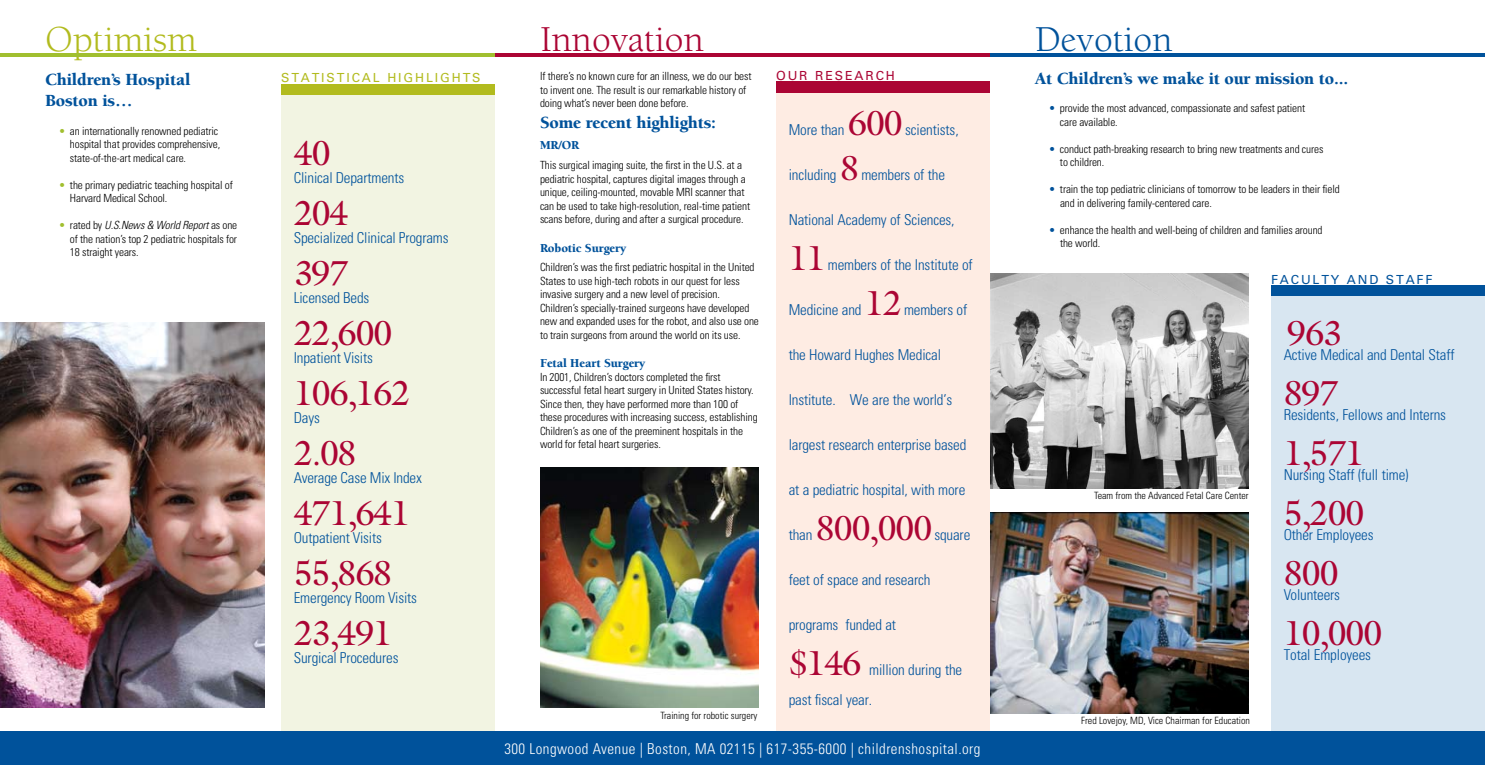
<style>
.page{position:relative;width:1485px;height:765px;background:#fff}
.page>*{position:absolute;margin:0;border:0;box-sizing:border-box;transform-origin:0 0}
.t1{font:37.5px "Berkeley";color:#ab0534}
.t2{font:37.5px "Berkeley";color:#b2bb1e}
.t3{font:37.5px "Berkeley";color:#00529b}
.t4{font:35px "Galliard";letter-spacing:-.05em;color:#ab0534}
.t5{font:900 17.5px/21px "Berkeley";letter-spacing:-.01em;color:#00529b}
.t6{font:300 condensed 15px/30px "Univers";letter-spacing:-.01em;color:#00529b}
.t7{font:300 condensed 15px "Univers";letter-spacing:.03em;color:#fff}
.t8{font:900 12.5px "Berkeley";letter-spacing:-.01em;color:#00529b}
.t9{font:12.5px "Univers";letter-spacing:.15em;color:#b2bb1e}
.t10{font:12.5px "Univers";letter-spacing:.15em;color:#00529b}
.t11{font:12.5px "Univers";letter-spacing:.15em;color:#ab0534}
.t12{font:300 condensed 11.25px/13.5px "Univers";letter-spacing:-.01em;color:#000}
.t13{font:300 condensed 10px "Univers";color:#000}
.s1{color:#a1bf2f}
.s2{font-style:italic}
.s3{color:#00529b}
</style>
<div class="page">
<img style="left:540px;top:468px;width:219px;height:240px">
<div style="left:281px;top:84px;width:214px;height:12px;background:#b2bb1e"></div>
<div style="left:281px;top:95px;width:214px;height:637px;background:#f2f4e2"></div>
<img style="left:0;top:323px;width:265px;height:385px">
<hr style="left:0;top:53px;width:499px;height:3px;background:#a1bf2f">
<hr style="left:495px;top:53px;width:506px;height:3px;background:#ab0534">
<hr style="left:990px;top:53px;width:495px;height:3px;background:#00529b">
<div style="left:1271px;top:285px;width:214px;height:12px;background:#00529b"></div>
<div style="left:1271px;top:297px;width:214px;height:440px;background:#d8e6f1"></div>
<img style="left:990px;top:274px;width:259px;height:215px">
<img style="left:990px;top:512px;width:259px;height:202px">
<div style="left:776px;top:81px;width:214px;height:12px;background:#ab0534"></div>
<div style="left:776px;top:93px;width:214px;height:638px;background:#feece3"></div>
<div style="left:0;top:731px;width:1485px;height:34px;background:#00529b"></div>
<h1 class="t2" style="left:45px;top:20px;width:154px">Optimism</h1>
<h1 class="t1" style="left:540px;top:20px;width:165px">Innovation</h1>
<p class="t9" style="left:281px;top:71px;width:201px">STATISTIC AL HIGH LIGH TS</p>
<p class="t12" style="left:540px;top:69px;width:213px">If there’s no known cure for an illness, we do our best to invent one. The result is our remarkable history of doing what’s never been done before.</p>
<h3 class="t5" style="left:540px;top:112px;width:178px">Some recent highlights:</h3>
<p class="t8" style="left:540px;top:139px;width:41px">MR/OR</p>
<p class="t12" style="left:540px;top:158px;width:212px">This surgical imaging suite, the first in the U.S. at a pediatric hospital, captures digital images through a unique, ceiling-mounted, movable MRI scanner that can be used to take high-resolution, real-time patient scans before, during and after a surgical procedure.</p>
<p class="t8" style="left:540px;top:241px;width:88px">Robotic Surgery</p>
<p class="t12" style="left:540px;top:261px;width:220px">Children’s was the first pediatric hospital in the United States to use high-tech robots in our quest for less invasive surgery and a new level of precision.<br>Children’s specially-trained surgeons have developed new and expanded uses for the robot, and also use one to train surgeons from around the world on its use.</p>
<p class="t8" style="left:540px;top:357px;width:107px">Fetal Heart Surgery</p>
<p class="t12" style="left:540px;top:370px;width:219px">In 2001, Children’s doctors completed the first successful fetal heart surgery in United States history.<br>Since then, they have performed more than 100 of these procedures with increasing success, establishing Children’s as one of the preeminent hospitals in the world for fetal heart surgeries.</p>
<h3 class="t5" style="left:45px;top:69px;width:147px">Children’s Hospital<br>Boston is…</h3>
<p class="t12" style="left:70px;top:124px;width:152px;text-indent:-11px"><span class="s1">•</span> an internationally renowned pediatric hospital that provides comprehensive, state-of-the-art medical care.</p>
<p class="t12" style="left:70px;top:178px;width:164px;text-indent:-11px"><span class="s1">•</span> the primary pediatric teaching hospital of<br>Harvard Medical School.</p>
<p class="t12" style="left:70px;top:218px;width:169px;text-align:justify;text-indent:-11px"><span class="s1">•</span> rated by <span class="s2">U.S.News &amp; World Report</span> as one of the nation’s top 2 pediatric hospitals for 18 straight years.</p>
<h2 class="t4" style="left:294px;top:131px;width:39px">40</h2>
<h3 class="t6" style="left:294px;top:163px;width:112px">Clinical Departments</h3>
<h2 class="t4" style="left:294px;top:191px;width:57px">204</h2>
<h3 class="t6" style="left:294px;top:223px;width:156px">Specialized Clinical Programs</h3>
<h2 class="t4" style="left:294px;top:251px;width:57px">397</h2>
<h3 class="t6" style="left:294px;top:283px;width:77px">Licensed Beds</h3>
<h2 class="t4" style="left:294px;top:311px;width:101px">22,600</h2>
<h3 class="t6" style="left:294px;top:343px;width:81px">Inpatient Visits</h3>
<h2 class="t4" style="left:294px;top:371px;width:118px">106,162</h2>
<h3 class="t6" style="left:294px;top:403px;width:28px">Days</h3>
<h2 class="t4" style="left:294px;top:431px;width:65px">2.08</h2>
<h3 class="t6" style="left:294px;top:463px;width:130px">Average Case Mix Index</h3>
<h2 class="t4" style="left:294px;top:491px;width:118px">471,641</h2>
<h3 class="t6" style="left:294px;top:523px;width:90px">Outpatient Visits</h3>
<h2 class="t4" style="left:294px;top:551px;width:101px">55,868</h2>
<h3 class="t6" style="left:294px;top:583px;width:125px">Emergency Room Visits</h3>
<h2 class="t4" style="left:294px;top:611px;width:101px">23,491</h2>
<h3 class="t6" style="left:294px;top:643px;width:106px">Surgical Procedures</h3>
<p class="t13" style="left:661px;top:710px;width:98px">Training for robotic surgery</p>
<p class="t11" style="left:776px;top:68px;width:110px">OUR RESEARCH</p>
<h2 class="t4" style="left:848px;top:101px;width:57px">600</h2>
<h3 class="t6" style="left:789px;top:115px;width:57px">More than</h3>
<h3 class="t6" style="left:905px;top:115px;width:55px">scientists,</h3>
<h2 class="t4" style="left:840px;top:146px;width:21px">8</h2>
<h3 class="t6" style="left:861px;top:160px;width:85px">members of the</h3>
<h3 class="t6" style="left:789px;top:205px;width:167px">National Academy of Sciences,</h3>
<h2 class="t4" style="left:789px;top:236px;width:39px">11</h2>
<h3 class="t6" style="left:789px;top:160px;width:49px">including</h3>
<h3 class="t6" style="left:828px;top:250px;width:146px">members of the Institute of</h3>
<h3 class="t6" style="left:789px;top:295px;width:74px">Medicine and</h3>
<h2 class="t4" style="left:865px;top:281px;width:39px">12</h2>
<h3 class="t6" style="left:904px;top:295px;width:65px">members of</h3>
<h3 class="t6" style="left:789px;top:340px;width:154px">the Howard Hughes Medical</h3>
<h3 class="t6" style="left:789px;top:385px;width:165px">Institute. We are the world’s</h3>
<h3 class="t6" style="left:789px;top:430px;width:179px">largest research enterprise based</h3>
<h3 class="t6" style="left:789px;top:475px;width:178px">at a pediatric hospital, with more</h3>
<h3 class="t6" style="left:789px;top:520px;width:25px">than</h3>
<h2 class="t4" style="left:816px;top:506px;width:118px">800,000</h2>
<h3 class="t6" style="left:934px;top:520px;width:37px">square</h3>
<h3 class="t6" style="left:789px;top:565px;width:143px">feet of space and research</h3>
<h3 class="t6" style="left:789px;top:610px;width:109px">programs funded at</h3>
<h2 class="t4" style="left:789px;top:641px;width:75px">$146</h2>
<h3 class="t6" style="left:789px;top:655px;width:175px;text-indent:80px">million during the past fiscal year.</h3>
<h3 class="t7" style="left:504px;top:740px;width:478px">300 Longwood Avenue | Boston, MA 02115 | 617-355-6000 | childrenshospital.org</h3>
<h1 class="t3" style="left:1035px;top:20px;width:139px">Devotion</h1>
<h3 class="t5" style="left:1035px;top:68px;width:315px">At Children’s we make it our mission to...</h3>
<p class="t12" style="left:1060px;top:102px;width:247px;text-indent:-11px"><span class="s3">•</span> provide the most advanced, compassionate and safest patient care available.</p>
<p class="t12" style="left:1060px;top:142px;width:265px;text-indent:-11px"><span class="s3">•</span> conduct path-breaking research to bring new treatments and cures to children.</p>
<p class="t12" style="left:1060px;top:183px;width:281px;text-indent:-11px"><span class="s3">•</span> train the top pediatric clinicians of tomorrow to be leaders in their field and in delivering family-centered care.</p>
<p class="t12" style="left:1060px;top:223px;width:264px;text-indent:-11px"><span class="s3">•</span> enhance the health and well-being of children and families around the world.</p>
<p class="t13" style="left:1094px;top:490px;width:156px">Team from the Advanced Fetal Care Center</p>
<p class="t13" style="left:1081px;top:715px;width:170px">Fred Lovejoy, MD, Vice Chairman for Education</p>
<p class="t10" style="left:1271px;top:272px;width:154px">FACULTY AND STAFF</p>
<h2 class="t4" style="left:1287px;top:311px;width:57px">963</h2>
<h3 class="t6" style="left:1284px;top:340px;width:172px">Active Medical and Dental Staff</h3>
<h2 class="t4" style="left:1284px;top:371px;width:57px">897</h2>
<h3 class="t6" style="left:1284px;top:400px;width:164px">Residents, Fellows and Interns</h3>
<h2 class="t4" style="left:1284px;top:431px;width:83px">1,571</h2>
<h3 class="t6" style="left:1284px;top:460px;width:126px">Nursing Staff (full time)</h3>
<h2 class="t4" style="left:1284px;top:491px;width:83px">5,200</h2>
<h3 class="t6" style="left:1284px;top:520px;width:91px">Other Employees</h3>
<h2 class="t4" style="left:1284px;top:551px;width:57px">800</h2>
<h3 class="t6" style="left:1284px;top:580px;width:58px">Volunteers</h3>
<h2 class="t4" style="left:1284px;top:611px;width:101px">10,000</h2>
<h3 class="t6" style="left:1284px;top:640px;width:89px">Total Employees</h3>
</div>
